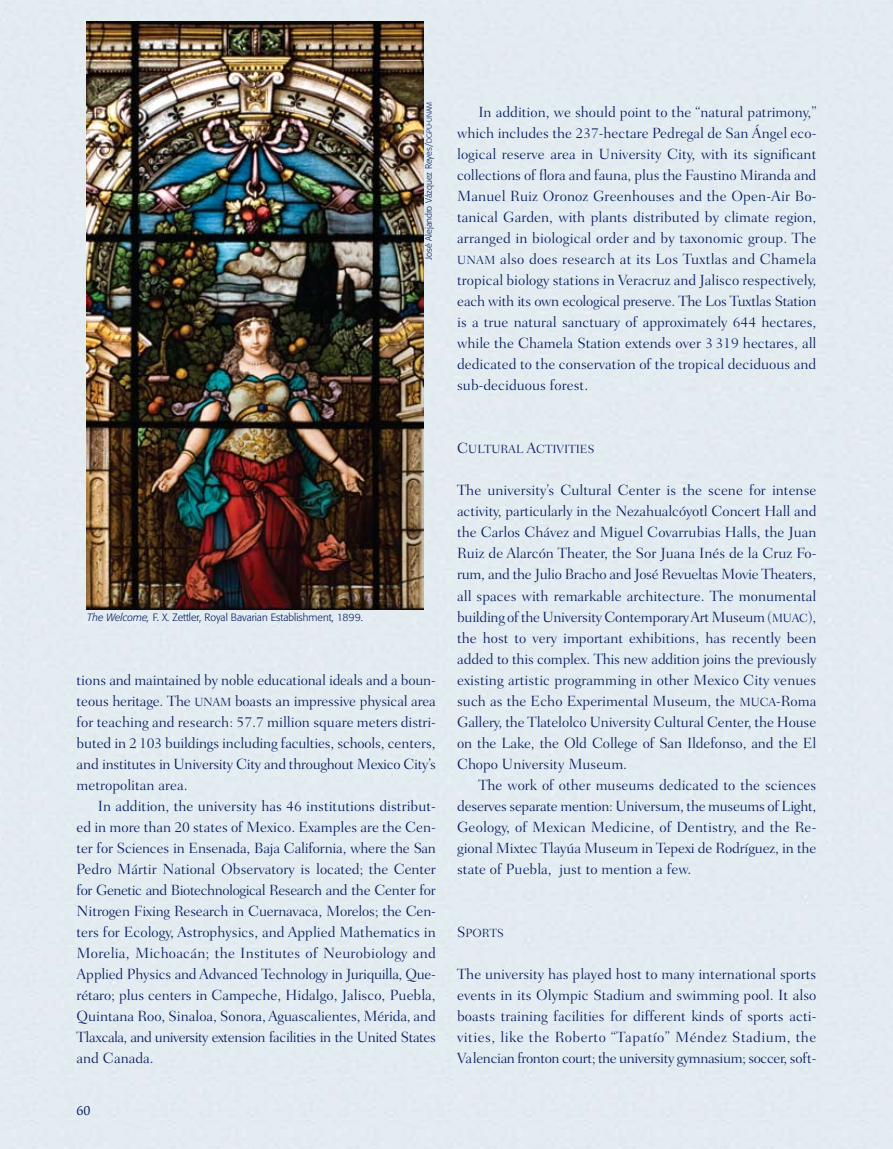
<style>
.page{position:relative;width:893px;height:1149px;background:#fff}
.page>*{position:absolute;margin:0;border:0;box-sizing:border-box;transform-origin:0 0}
.t1{font:300 15px/21px "Fairfield LH";letter-spacing:-.01em;color:#051c5d;text-align:justify}
.t2{font:300 15px "Fairfield LH";letter-spacing:-.03em;color:#051c5d}
.t3{font:300 15px "Fairfield LH";letter-spacing:.015em;color:#051c5d}
.t4{font:300 15px "Fairfield LH";letter-spacing:.01em;color:#051c5d}
.t5{font:13.5px "Slimbach";color:#051c5d}
.t6{font:12px "Fairfield LH Light SC800";color:#051c5d}
.t7{font:300 10.5px "Formata";color:#051c5d}
.t8{font:300 9px "Formata";color:#051c5d}
.s1{font-family:"Formata Light SC800";font-weight:400;font-size:7.2px}
.s2{font-family:"Formata Light SC800";font-weight:400}
.s3{font-style:italic}
.s4{font-family:"Fairfield LH Light SC800";font-weight:400;font-size:12px}
.s5{font-size:15px}
</style>
<div class="page">
<div style="left:0;top:0;width:893px;height:1148px;background:#e3ecf1"></div>
<img style="left:86px;top:21px;width:338px;height:588px">
<p class="t8" style="left:424px;top:260px;width:159px;rotate:-90deg">José Alejandro Vázquez Reyes/<span class="s1">dgpu</span><span class="s2">-</span><span class="s1">unam</span></p>
<p class="t7" style="left:87px;top:610px;width:277px"><span class="s3">The Welcome,</span> F. X. Zettler, Royal Bavarian Establishment, 1899.</p>
<p class="t1" style="left:77px;top:669px;width:361px">tions and maintained by noble educational ideals and a boun-</p>
<p class="t1" style="left:77px;top:690px;width:361px">teous heritage. The <span class="s4">UNAM</span> boasts an impressive physical area</p>
<p class="t1" style="left:77px;top:711px;width:361px">for teaching and research: 57.7 million square meters distri-</p>
<p class="t1" style="left:77px;top:732px;width:361px">buted in 2 103 buildings including faculties, schools, centers,</p>
<p class="t1" style="left:77px;top:753px;width:361px">and institutes in University City and throughout Mexico City’s</p>
<p class="t1" style="left:77px;top:774px;width:113px">metropolitan area.</p>
<p class="t1" style="left:98px;top:795px;width:340px">In addition, the university has 46 institutions distribut-</p>
<p class="t1" style="left:77px;top:816px;width:361px">ed in more than 20 states of Mexico. Examples are the Cen-</p>
<p class="t1" style="left:77px;top:837px;width:361px">ter for Sciences in Ensenada, Baja California, where the San</p>
<p class="t1" style="left:77px;top:858px;width:361px">Pedro Mártir National Observatory is located; the Center</p>
<p class="t2" style="left:77px;top:881px;width:361px">for Genetic and Biotechnological Research and the Center for</p>
<p class="t1" style="left:77px;top:900px;width:361px">Nitrogen Fixing Research in Cuernavaca, Morelos; the Cen-</p>
<p class="t1" style="left:77px;top:921px;width:361px">ters for Ecology, Astrophysics, and Applied Mathematics in</p>
<p class="t3" style="left:77px;top:944px;width:361px">Morelia, Michoacán; the Institutes of Neurobiology and</p>
<p class="t1" style="left:77px;top:963px;width:361px">Applied Physics and Advanced Technology in Juriquilla, Que-</p>
<p class="t1" style="left:77px;top:984px;width:361px">rétaro; plus centers in Campeche, Hidalgo, Jalisco, Puebla,</p>
<p class="t1" style="left:77px;top:1005px;width:361px">Quintana Roo, Sinaloa, Sonora, Aguascalientes, Mérida, and</p>
<p class="t2" style="left:77px;top:1028px;width:361px">Tlaxcala, and university extension facilities in the United States</p>
<p class="t1" style="left:77px;top:1047px;width:79px">and Canada.</p>
<p class="t5" style="left:77px;top:1102px;width:15px">60</p>
<p class="t1" style="left:457px;top:102px;width:361px;text-indent:21px">In addition, we should point to the “natural patrimony,” which includes the 237-hectare Pedregal de San Ángel eco&shy;logical reserve area in University City, with its significant collections of flora and fauna, plus the Faustino Miranda and Manuel Ruiz Oronoz Greenhouses and the Open-Air Bo&shy;tanical Garden, with plants distributed by climate region, arranged in biological order and by taxonomic group. The <span class="s4">UNAM</span> also does research at its Los Tuxtlas and Chamela tropical biology stations in Veracruz and Jalisco respectively, each with its own ecological preserve. The Los Tuxtlas Station is a true natural sanctuary of approximately 644 hectares, while the Chamela Station extends over 3 319 hectares, all dedicated to the conservation of the tropical deciduous and sub-deciduous forest.</p>
<p class="t6" style="left:457px;top:442px;width:139px"><span class="s5">C</span>ULTURAL <span class="s5">A</span>CTIVITIES</p>
<p class="t1" style="left:457px;top:480px;width:361px">The university’s Cultural Center is the scene for intense</p>
<p class="t1" style="left:457px;top:501px;width:361px">activity, particularly in the Nezahualcóyotl Concert Hall and</p>
<p class="t1" style="left:457px;top:522px;width:361px">the Carlos Chávez and Miguel Covarrubias Halls, the Juan</p>
<p class="t1" style="left:457px;top:543px;width:361px">Ruiz de Alarcón Theater, the Sor Juana Inés de la Cruz Fo-</p>
<p class="t1" style="left:457px;top:564px;width:361px">rum, and the Julio Bracho and José Revueltas Movie Theaters,</p>
<p class="t1" style="left:457px;top:585px;width:361px">all spaces with remarkable architecture. The monumental</p>
<p class="t1" style="left:457px;top:606px;width:361px">building of the University Contemporary Art Museum (<span class="s4">MUAC</span>),</p>
<p class="t1" style="left:457px;top:627px;width:361px">the host to very important exhibitions, has recently been</p>
<p class="t1" style="left:457px;top:648px;width:361px">added to this complex. This new addition joins the previously</p>
<p class="t1" style="left:457px;top:669px;width:361px">existing artistic programming in other Mexico City venues</p>
<p class="t1" style="left:457px;top:690px;width:361px">such as the Echo Experimental Museum, the <span class="s4">MUCA</span>-Roma</p>
<p class="t1" style="left:457px;top:711px;width:361px">Gallery, the Tlatelolco University Cultural Center, the House</p>
<p class="t1" style="left:457px;top:732px;width:361px">on the Lake, the Old College of San Ildefonso, and the El</p>
<p class="t1" style="left:457px;top:753px;width:172px">Chopo University Museum.</p>
<p class="t1" style="left:478px;top:774px;width:339px">The work of other museums dedicated to the sciences</p>
<p class="t1" style="left:457px;top:795px;width:361px">deserves separate mention: Universum, the museums of Light,</p>
<p class="t4" style="left:457px;top:818px;width:361px">Geology, of Mexican Medicine, of Dentistry, and the Re-</p>
<p class="t1" style="left:457px;top:837px;width:361px">gional Mixtec Tlayúa Museum in Tepexi de Rodríguez, in the</p>
<p class="t1" style="left:457px;top:858px;width:236px">state of Puebla, just to mention a few.</p>
<p class="t6" style="left:457px;top:925px;width:48px"><span class="s5">S</span> PORTS</p>
<p class="t1" style="left:457px;top:963px;width:361px">The university has played host to many international sports events in its Olympic Stadium and swimming pool. It also boasts training facilities for different kinds of sports acti&shy;vities, like the Roberto “Tapatío” Méndez Stadium, the Valencian fronton court; the university gymnasium; soccer, soft-</p>
</div>
